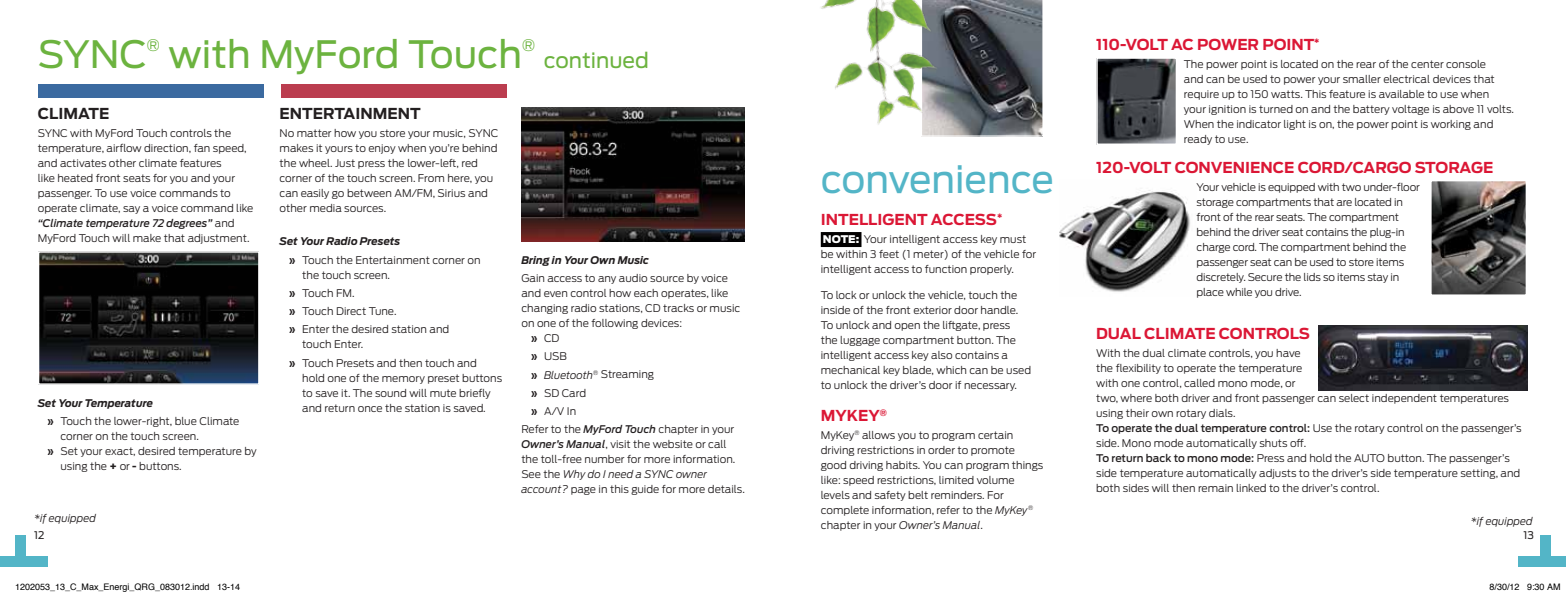
<style>
.page{position:relative;width:1566px;height:594px;background:#fff}
.page>*{position:absolute;margin:0;border:0;box-sizing:border-box;transform-origin:0 0}
.t1{font:37.5px "Ford Antenna";color:#6cb33f}
.t2{font:37.5px "Ford Antenna";color:#53b5c7}
.t3{font:21px "Ford Antenna";color:#6cb33f}
.t4{font:15.75px "Ford Antenna";color:#6cb33f}
.t5{font:700 15px "Ford Antenna";color:#db1735}
.t6{font:700 15px "Ford Antenna";color:#231f20}
.t7{font:300 10.5px/15px "Ford Antenna";color:#231f20}
.t8{font:italic 300 10.5px "Ford Antenna";color:#231f20}
.t9{font:italic 700 10.5px "Ford Antenna";color:#231f20}
.t10{font:10.5px "Ford Antenna";color:#231f20}
.t11{font:9px "Helvetica";color:#000}
.s1{font-weight:500;font-style:italic}
.s2{font-weight:700;font-style:italic}
.s3{font-weight:700}
.s4{font-weight:700;font-style:normal}
.s5{font-style:normal}
.s6{font-style:italic}
.s7{font-weight:900;color:#fff}
.s8{font-weight:500}
</style>
<div class="page">
<div style="left:821px;top:232px;width:40px;height:15px;background:#020000"></div>
<img style="left:40px;top:253px;width:218px;height:130px">
<div style="left:38px;top:251px;width:222px;height:134px;border:1px solid #fff"></div>
<div style="left:38px;top:84px;width:225px;height:13px;background:#3b6aa0"></div>
<div style="left:281px;top:84px;width:226px;height:13px;background:#bb3d4f"></div>
<svg style="left:1018px;top:0;width:25px;height:137px;background:#666c71"></svg>
<img style="left:820px;top:0;width:198px;height:137px">
<img style="left:522px;top:108px;width:222px;height:133px">
<img style="left:1099px;top:60px;width:75px;height:82px">
<div style="left:1096px;top:57px;width:81px;height:88px;border:2px solid #fff"></div>
<img style="left:1318px;top:326px;width:210px;height:65px">
<div style="left:1540px;top:535px;width:11px;height:32px;background:#53b5c7"></div>
<div style="left:1519px;top:557px;width:47px;height:10px;background:#53b5c7"></div>
<div style="left:15px;top:535px;width:11px;height:32px;background:#53b5c7"></div>
<div style="left:0;top:557px;width:47px;height:10px;background:#53b5c7"></div>
<img style="left:1433px;top:182px;width:92px;height:111px">
<div style="left:1430px;top:179px;width:98px;height:117px;border:2px solid #fff"></div>
<img style="left:1059px;top:190px;width:131px;height:102px">
<h1 class="t1" style="left:38px;top:22px;width:80px">SYNC</h1>
<h3 class="t4" style="left:147px;top:32px;width:15px">®</h3>
<h1 class="t1" style="left:169px;top:22px;width:355px">with MyFord Touch</h1>
<h3 class="t4" style="left:522px;top:32px;width:15px">®</h3>
<h2 class="t3" style="left:544px;top:42px;width:106px">continued</h2>
<h3 class="t6" style="left:38px;top:100px;width:73px">CLIMATE</h3>
<p class="t7" style="left:38px;top:125px;width:217px">SYNC with MyFord Touch controls the temperature, airflow direction, fan speed, and activates other climate features<br>like heated front seats for you and your passenger. To use voice commands to operate climate, say a voice command like <span class="s1">“Climate temperature 72 degrees”</span> and MyFord Touch will make that adjustment.</p>
<p class="t7" style="left:46px;top:393px;width:195px;line-height:18.3px;text-indent:-9px"><span class="s2">Set Your Temperature<br></span><span class="s3">»</span> Touch the lower-right, blue Climate</p>
<p class="t7" style="left:60px;top:428px;width:140px">corner on the touch screen.</p>
<p class="t7" style="left:46px;top:443px;width:212px"><span class="s3">»</span> Set your exact, desired temperature by</p>
<p class="t7" style="left:60px;top:458px;width:123px">using the <span class="s3">+</span> or <span class="s3">-</span> buttons.</p>
<p class="t8" style="left:34px;top:510px;width:63px">*if equipped</p>
<p class="t10" style="left:34px;top:526px;width:12px">12</p>
<h3 class="t6" style="left:280px;top:100px;width:143px">ENTERTAINMENT</h3>
<p class="t7" style="left:280px;top:125px;width:220px">No matter how you store your music, SYNC makes it yours to enjoy when you’re behind the wheel. Just press the lower-left, red corner of the touch screen. From here, you can easily go between AM/FM, Sirius and other media sources.</p>
<p class="t7" style="left:288px;top:231px;width:194px;line-height:18.3px;text-indent:-9px"><span class="s2">Set Your Radio Presets<br></span><span class="s3">»</span> Touch the Entertainment corner on</p>
<p class="t7" style="left:288px;top:264px;width:163px;line-height:18.3px;text-indent:14px">the touch screen.<br><span class="s3">»</span> Touch FM.<br><span class="s3">»</span> Touch Direct Tune.<br><span class="s3">»</span> Enter the desired station and</p>
<p class="t7" style="left:288px;top:334px;width:190px;line-height:18.3px;text-indent:14px">touch Enter.<br><span class="s3">»</span> Touch Presets and then touch and</p>
<p class="t7" style="left:302px;top:369px;width:201px">hold one of the memory preset buttons to save it. The sound will mute briefly and return once the station is saved.</p>
<p class="t9" style="left:521px;top:251px;width:129px">Bring in Your Own Music</p>
<p class="t7" style="left:521px;top:269px;width:208px">Gain access to any audio source by voice</p>
<p class="t7" style="left:521px;top:284px;width:209px">and even control how each operates, like</p>
<p class="t7" style="left:521px;top:300px;width:221px">changing radio stations, CD tracks or music</p>
<p class="t7" style="left:521px;top:315px;width:162px">on one of the following devices:</p>
<p class="t7" style="left:530px;top:330px;width:31px"><span class="s3">»</span> CD</p>
<p class="t7" style="left:530px;top:348px;width:38px"><span class="s3">»</span> USB</p>
<p class="t8" style="left:530px;top:366px;width:126px"><span class="s4">»</span> Bluetooth<sup>®</sup> <span class="s5">Streaming</span></p>
<p class="t7" style="left:530px;top:384px;width:58px"><span class="s3">»</span> SD Card</p>
<p class="t7" style="left:530px;top:402px;width:48px"><span class="s3">»</span> A/V In</p>
<p class="t7" style="left:521px;top:421px;width:215px">Refer to the <span class="s1">MyFord Touch</span> chapter in your</p>
<p class="t7" style="left:521px;top:436px;width:225px"><span class="s1">Owner’s Manual</span>, visit the website or call the toll-free number for more information.<br>See the <span class="s6">Why do I need a SYNC owner account?</span> page in this guide for more details.</p>
<h1 class="t2" style="left:821px;top:147px;width:235px">convenience</h1>
<h3 class="t5" style="left:821px;top:206px;width:183px">I NTELLIGENT ACCESS<sup>*</sup></h3>
<p class="t7" style="left:821px;top:231px;width:217px"><span class="s7">Note:</span> Your intelligent access key must be within 3 feet (1 meter) of the vehicle for intelligent access to function properly.</p>
<p class="t7" style="left:821px;top:287px;width:212px">To lock or unlock the vehicle, touch the inside of the front exterior door handle.<br>To unlock and open the liftgate, press<br>the luggage compartment button. The intelligent access key also contains a mechanical key blade, which can be used to unlock the driver’s door if necessary.</p>
<h3 class="t5" style="left:821px;top:402px;width:68px">MYKEY<sup>®</sup></h3>
<p class="t7" style="left:821px;top:426px;width:224px">MyKey<sup>®</sup> allows you to program certain driving restrictions in order to promote good driving habits. You can program things like: speed restrictions, limited volume levels and safety belt reminders. For complete information, refer to the <span class="s6">MyKey</span><sup>® </sup>chapter in your <span class="s6">Owner’s Manual</span>.</p>
<h3 class="t5" style="left:1096px;top:31px;width:225px">110-VOLT AC POWER POINT<sup>*</sup></h3>
<p class="t7" style="left:1184px;top:55px;width:332px">The power point is located on the rear of the center console<br>and can be used to power your smaller electrical devices that require up to 150 watts. This feature is available to use when your ignition is turned on and the battery voltage is above 11 volts.<br>When the indicator light is on, the power point is working and ready to use.</p>
<h3 class="t5" style="left:1096px;top:154px;width:399px">120-VOLT CONVENIENCE CORD/CARGO STORAGE</h3>
<p class="t7" style="left:1197px;top:179px;width:225px">Your vehicle is equipped with two under-floor storage compartments that are located in front of the rear seats. The compartment behind the driver seat contains the plug-in charge cord. The compartment behind the passenger seat can be used to store items discretely. Secure the lids so items stay in place while you drive.</p>
<h3 class="t5" style="left:1096px;top:320px;width:213px">DUAL CLIMATE CONTROLS</h3>
<p class="t7" style="left:1096px;top:344px;width:427px">With the dual climate controls, you have<br>the flexibility to operate the temperature<br>with one control, called mono mode, or<br>two, where both driver and front passenger can select independent temperatures using their own rotary dials.<br><span class="s8">To operate the dual temperature control:</span> Use the rotary control on the passenger’s side. Mono mode automatically shuts off.<br><span class="s8">To return back to mono mode:</span> Press and hold the AUTO button. The passenger’s side temperature automatically adjusts to the driver’s side temperature setting, and both sides will then remain linked to the driver’s control.</p>
<p class="t8" style="left:1471px;top:512px;width:63px">*if equipped</p>
<p class="t10" style="left:1524px;top:527px;width:12px">13</p>
<p class="t11" style="left:15px;top:579px;width:227px">1202053_13_C_Max_Energi_QRG_083012.indd 13-14</p>
<p class="t11" style="left:1490px;top:579px;width:73px">8/30/12 9:30 AM</p>
</div>
